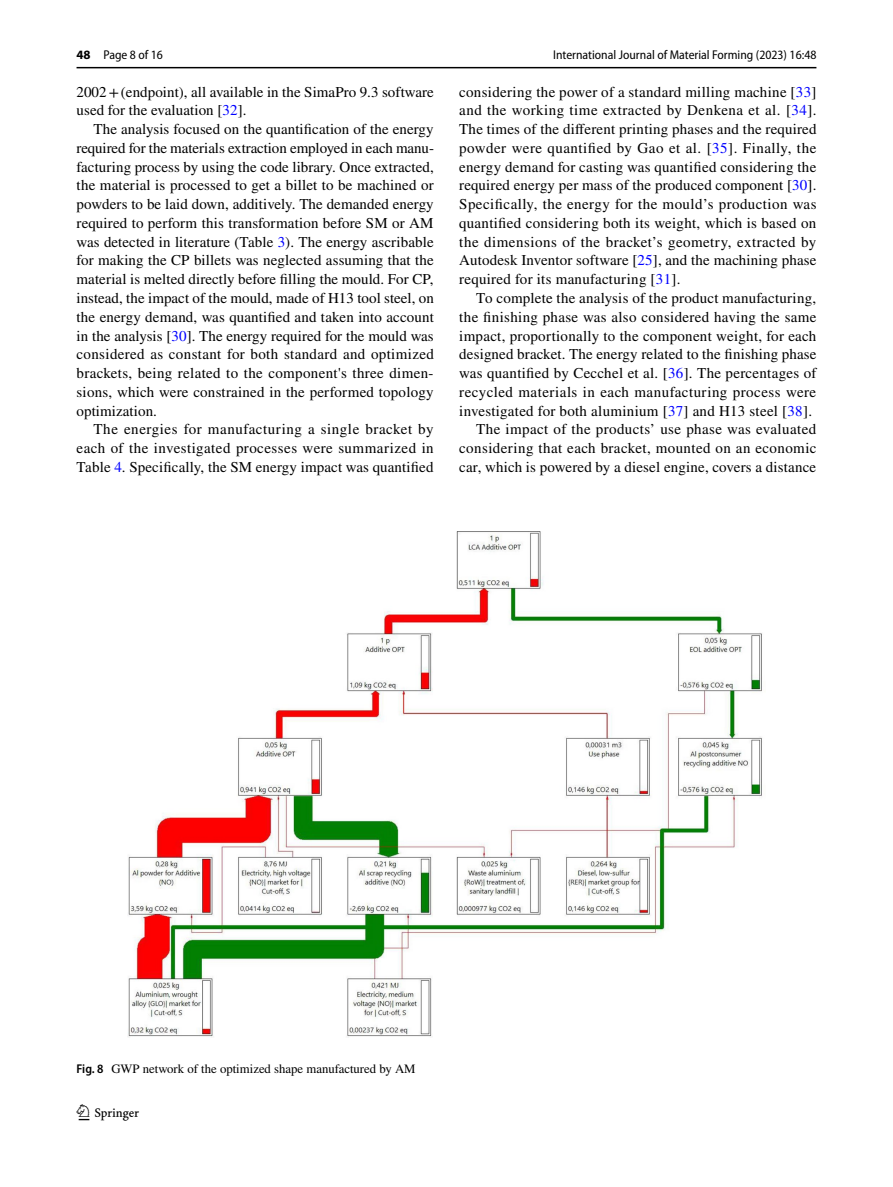
<style>
.page{position:relative;width:893px;height:1187px;background:#fff}
.page>*{position:absolute;margin:0;border:0;box-sizing:border-box;transform-origin:0 0}
.t1{font:22.5px "Springnew Regular 2";color:#000}
.t2{font:15px/18.8px "STIX";letter-spacing:.015em;color:#000;text-align:justify}
.t3{font:semi-condensed 12.75px "Myriad Pro";color:#000}
.t4{font:12.75px "STIX";color:#000}
.s1{font-weight:700;font-stretch:normal}
.s2{color:#00f}
.s3{font-family:"Myriad Pro";font-weight:600;font-stretch:semi-condensed}
</style>
<div class="page">
<hr style="left:77px;top:67px;width:739px;height:1px;background:#000">
<img style="left:128px;top:532px;width:634px;height:505px">
<p class="t3" style="left:77px;top:48px;width:88px"><span class="s1">48</span> Page 8 of 16</p>
<p class="t2" style="left:77px;top:83px;width:359px">2002+(endpoint), all available in the SimaPro 9.3 software used for the evaluation [<span class="s2">32</span>].</p>
<p class="t2" style="left:77px;top:121px;width:359px;text-indent:17px">The analysis focused on the quantification of the energy required for the materials extraction employed in each manu&shy;facturing process by using the code library. Once extracted, the material is processed to get a billet to be machined or powders to be laid down, additively. The demanded energy required to perform this transformation before SM or AM was detected in literature (Table <span class="s2">3</span>). The energy ascribable for making the CP billets was neglected assuming that the material is melted directly before filling the mould. For CP, instead, the impact of the mould, made of H13 tool steel, on the energy demand, was quantified and taken into account in the analysis [<span class="s2">30</span>]. The energy required for the mould was considered as constant for both standard and optimized brackets, being related to the component's three dimen&shy;sions, which were constrained in the performed topology optimization.</p>
<p class="t2" style="left:77px;top:421px;width:359px;text-indent:17px">The energies for manufacturing a single bracket by each of the investigated processes were summarized in Table <span class="s2">4</span>. Specifically, the SM energy impact was quantified</p>
<p class="t3" style="left:553px;top:48px;width:265px">International Journal of Material Forming (2023) 16:48</p>
<p class="t2" style="left:459px;top:83px;width:359px">considering the power of a standard milling machine [<span class="s2">33</span>] and the working time extracted by Denkena et al. [<span class="s2">34</span>].<br>The times of the different printing phases and the required powder were quantified by Gao et al. [<span class="s2">35</span>]. Finally, the energy demand for casting was quantified considering the required energy per mass of the produced component [<span class="s2">30</span>].<br>Specifically, the energy for the mould’s production was quantified considering both its weight, which is based on the dimensions of the bracket’s geometry, extracted by Autodesk Inventor software [<span class="s2">25</span>], and the machining phase required for its manufacturing [<span class="s2">31</span>].</p>
<p class="t2" style="left:459px;top:289px;width:359px;text-align:right">To complete the analysis of the product manufacturing, the finishing phase was also considered having the same impact, proportionally to the component weight, for each designed bracket. The energy related to the finishing phase was quantified by Cecchel et al. [<span class="s2">36</span>]. The percentages of recycled materials in each manufacturing process were investigated for both aluminium [<span class="s2">37</span>] and H13 steel [<span class="s2">38</span>].<br>The impact of the products’ use phase was evaluated considering that each bracket, mounted on an economic car, which is powered by a diesel engine, covers a distance</p>
<p class="t4" style="left:77px;top:1059px;width:341px"><span class="s3">Fig. 8</span> GWP network of the optimized shape manufactured by AM</p>
<h1 class="t1" style="left:79px;top:1104px;width:62px">1 3</h1>
</div>
